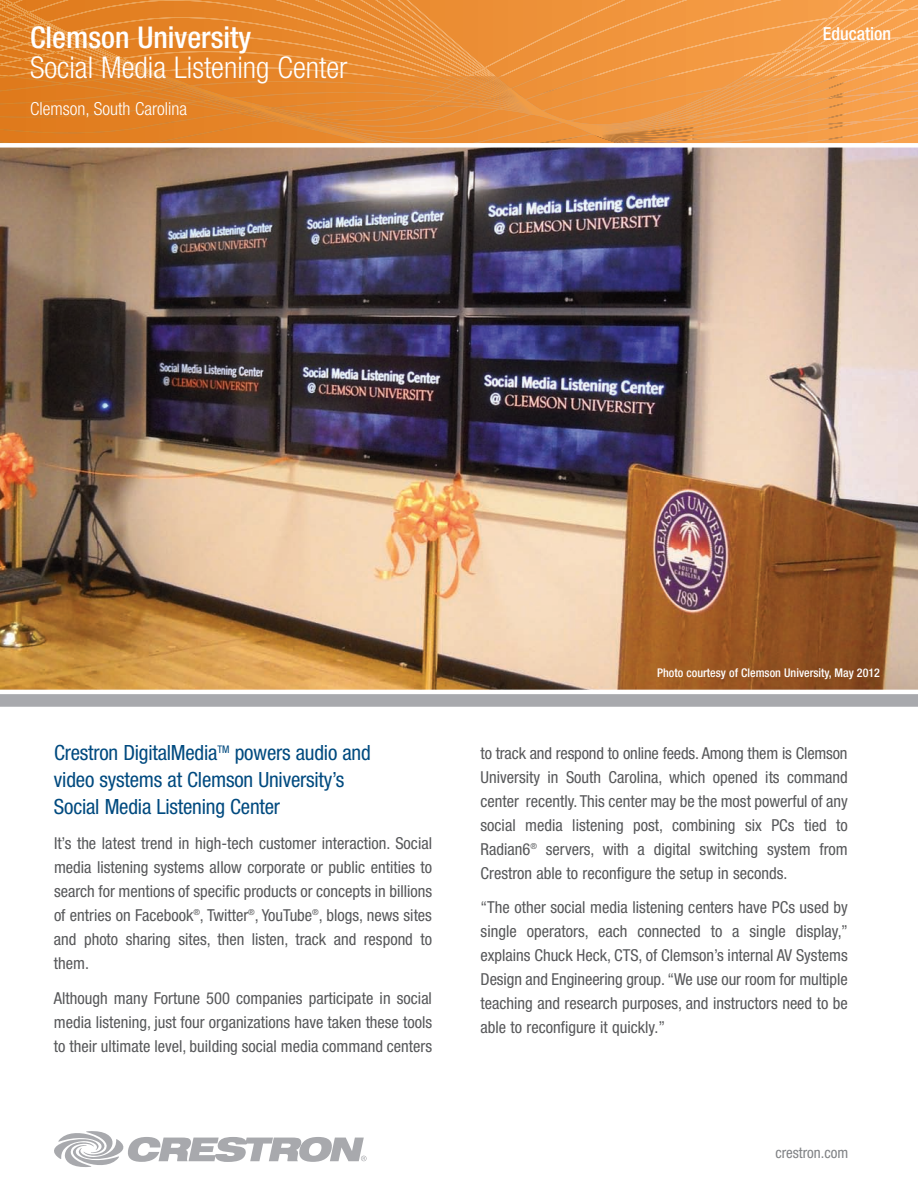
<style>
.page{position:relative;width:918px;height:1188px;background:#fff}
.page>*{position:absolute;margin:0;border:0;box-sizing:border-box;transform-origin:0 0}
.t1{font:300 condensed 30px "Helvetica Neue";color:#fff}
.t2{font:500 condensed 30px "Helvetica Neue";color:#fff}
.t3{font:condensed 21px/27px "Helvetica Neue";letter-spacing:-.01em;color:#004a7f}
.t4{font:300 condensed 18px "Helvetica Neue";color:#fff}
.t5{font:500 condensed 18px "Helvetica Neue";color:#fff}
.t6{font:condensed 16.5px/24px "Helvetica Neue";color:#57585a;text-align:justify}
.t7{font:condensed 15px "Helvetica Neue";color:#808285}
.t8{font:500 condensed 12px "Helvetica Neue";color:#fff}
</style>
<div class="page">
<svg style="left:54px;top:1131px;width:313px;height:36px"></svg>
<img style="left:0;top:148px;width:918px;height:542px">
<svg style="left:0;top:0;width:918px;height:148px;background:#eb9440"></svg>
<svg style="left:0;top:694px;width:918px;height:13px;background:#aaabaf"></svg>
<h1 class="t2" style="left:30px;top:27px;width:223px">Clemson University</h1>
<h1 class="t1" style="left:30px;top:57px;width:319px">Social Media Listening Center</h1>
<p class="t4" style="left:30px;top:103px;width:159px">Clemson, South Carolina</p>
<p class="t5" style="left:823px;top:27px;width:70px">Education</p>
<p class="t3" style="left:54px;top:741px;width:318px">Crestron DigitalMedia<sup>TM</sup> powers audio and video systems at Clemson University’s<br>Social Media Listening Center</p>
<p class="t6" style="left:54px;top:833px;width:380px">It’s the latest trend in high-tech customer interaction. Social media listening systems allow corporate or public entities to search for mentions of specific products or concepts in billions of entries on Facebook<sup>®</sup>, Twitter<sup>®</sup>, YouTube<sup>®</sup>, blogs, news sites and photo sharing sites, then listen, track and respond to them.</p>
<p class="t6" style="left:54px;top:987px;width:380px">Although many Fortune 500 companies participate in social media listening, just four organizations have taken these tools to their ultimate level, building social media command centers</p>
<p class="t8" style="left:657px;top:668px;width:224px">Photo courtesy of Clemson University, May 2012</p>
<p class="t6" style="left:481px;top:742px;width:369px">to track and respond to online feeds. Among them is Clemson University in South Carolina, which opened its command center recently. This center may be the most powerful of any social media listening post, combining six PCs tied to Radian6<sup>®</sup> servers, with a digital switching system from Crestron able to reconfigure the setup in seconds.</p>
<p class="t6" style="left:481px;top:897px;width:369px">“The other social media listening centers have PCs used by single operators, each connected to a single display,” explains Chuck Heck, CTS, of Clemson’s internal AV Systems Design and Engineering group. “We use our room for multiple teaching and research purposes, and instructors need to be able to reconfigure it quickly.”</p>
<p class="t7" style="left:775px;top:1148px;width:75px">crestron.com</p>
</div>
